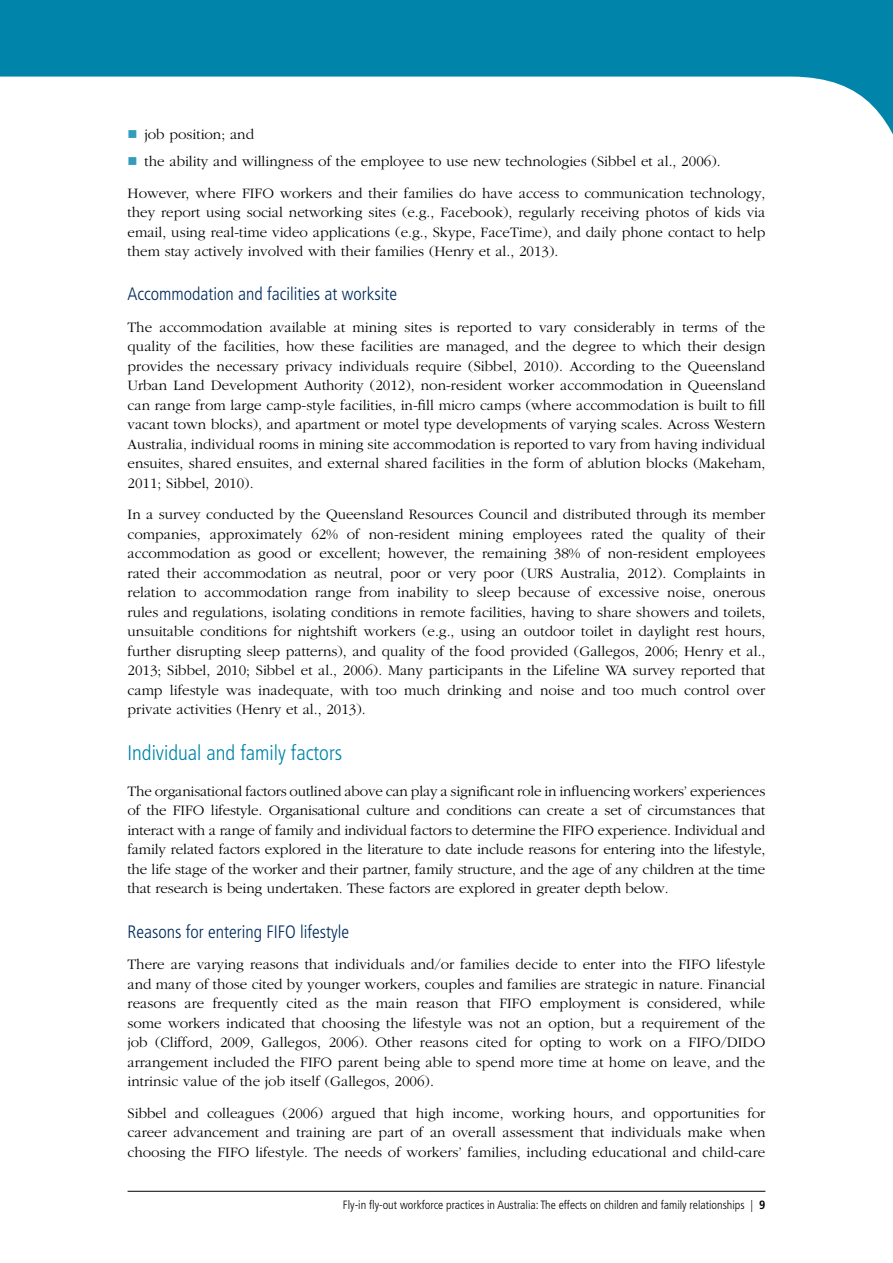
<style>
.page{position:relative;width:893px;height:1263px;background:#fff}
.page>*{position:absolute;margin:0;border:0;box-sizing:border-box;transform-origin:0 0}
.Heading_2{font:300 condensed 21px "Frutiger LT";color:#0084a9}
.Heading_3{font:300 condensed 18px "Frutiger LT";color:#002b5c}
.Body_Text{font:300 15px/19.5px "Garamond";color:#000;text-align:justify}
.t1{font:300 condensed 12px "Frutiger LT";color:#000}
.s1{font-weight:700}
</style>
<div class="page">
<svg style="left:0;top:0;width:893px;height:135px;fill:#0084a9"></svg>
<hr style="left:128px;top:1191px;width:637px;height:1px;background:#000">
<svg style="left:129px;top:130px;width:8px;height:5px"></svg>
<p class="Body_Text" style="left:145px;top:125px;width:111px">job position; and</p>
<p class="Body_Text" style="left:145px;top:152px;width:577px">the ability and willingness of the employee to use new technologies (Sibbel et al., 2006).</p>
<p class="Body_Text" style="left:128px;top:183px;width:639px">However, where FIFO workers and their families do have access to communication technology, they report using social networking sites (e.g., Facebook), regularly receiving photos of kids via email, using real-time video applications (e.g., Skype, FaceTime), and daily phone contact to help them stay actively involved with their families (Henry et al., 2013).</p>
<h4 class="Heading_3" style="left:128px;top:284px;width:271px">Accommodation and facilities at worksite</h4>
<p class="Body_Text" style="left:128px;top:318px;width:639px">The accommodation available at mining sites is reported to vary considerably in terms of the quality of the facilities, how these facilities are managed, and the degree to which their design provides the necessary privacy individuals require (Sibbel, 2010). According to the Queensland Urban Land Development Authority (2012), non-resident worker accommodation in Queensland can range from large camp-style facilities, in-fill micro camps (where accommodation is built to fill vacant town blocks), and apartment or motel type developments of varying scales. Across Western Australia, individual rooms in mining site accommodation is reported to vary from having individual ensuites, shared ensuites, and external shared facilities in the form of ablution blocks (Makeham, 2011; Sibbel, 2010).</p>
<p class="Body_Text" style="left:128px;top:505px;width:639px">In a survey conducted by the Queensland Resources Council and distributed through its member companies, approximately 62% of non-resident mining employees rated the quality of their accommodation as good or excellent; however, the remaining 38% of non-resident employees rated their accommodation as neutral, poor or very poor (URS Australia, 2012). Complaints in relation to accommodation range from inability to sleep because of excessive noise, onerous rules and regulations, isolating conditions in remote facilities, having to share showers and toilets, unsuitable conditions for nightshift workers (e.g., using an outdoor toilet in daylight rest hours, further disrupting sleep patterns), and quality of the food provided (Gallegos, 2006; Henry et al., 2013; Sibbel, 2010; Sibbel et al., 2006). Many participants in the Lifeline WA survey reported that camp lifestyle was inadequate, with too much drinking and noise and too much control over private activities (Henry et al., 2013).</p>
<h3 class="Heading_2" style="left:128px;top:741px;width:216px">Individual and family factors</h3>
<p class="Body_Text" style="left:128px;top:782px;width:639px">The organisational factors outlined above can play a significant role in influencing workers’ experiences of the FIFO lifestyle. Organisational culture and conditions can create a set of circumstances that interact with a range of family and individual factors to determine the FIFO experience. Individual and family related factors explored in the literature to date include reasons for entering into the lifestyle, the life stage of the worker and their partner, family structure, and the age of any children at the time that research is being undertaken. These factors are explored in greater depth below.</p>
<h4 class="Heading_3" style="left:128px;top:921px;width:223px">Reasons for entering FIFO lifestyle</h4>
<p class="Body_Text" style="left:128px;top:955px;width:639px">There are varying reasons that individuals and/or families decide to enter into the FIFO lifestyle and many of those cited by younger workers, couples and families are strategic in nature. Financial reasons are frequently cited as the main reason that FIFO employment is considered, while some workers indicated that choosing the lifestyle was not an option, but a requirement of the job (Clifford, 2009, Gallegos, 2006). Other reasons cited for opting to work on a FIFO/DIDO arrangement included the FIFO parent being able to spend more time at home on leave, and the intrinsic value of the job itself (Gallegos, 2006).</p>
<p class="Body_Text" style="left:128px;top:1103px;width:639px">Sibbel and colleagues (2006) argued that high income, working hours, and opportunities for career advancement and training are part of an overall assessment that individuals make when choosing the FIFO lifestyle. The needs of workers’ families, including educational and child-care</p>
<p class="t1" style="left:343px;top:1198px;width:424px">Fly-in fly-out workforce practices in Australia: The effects on children and family relationships | <span class="s1">9</span></p>
</div>
